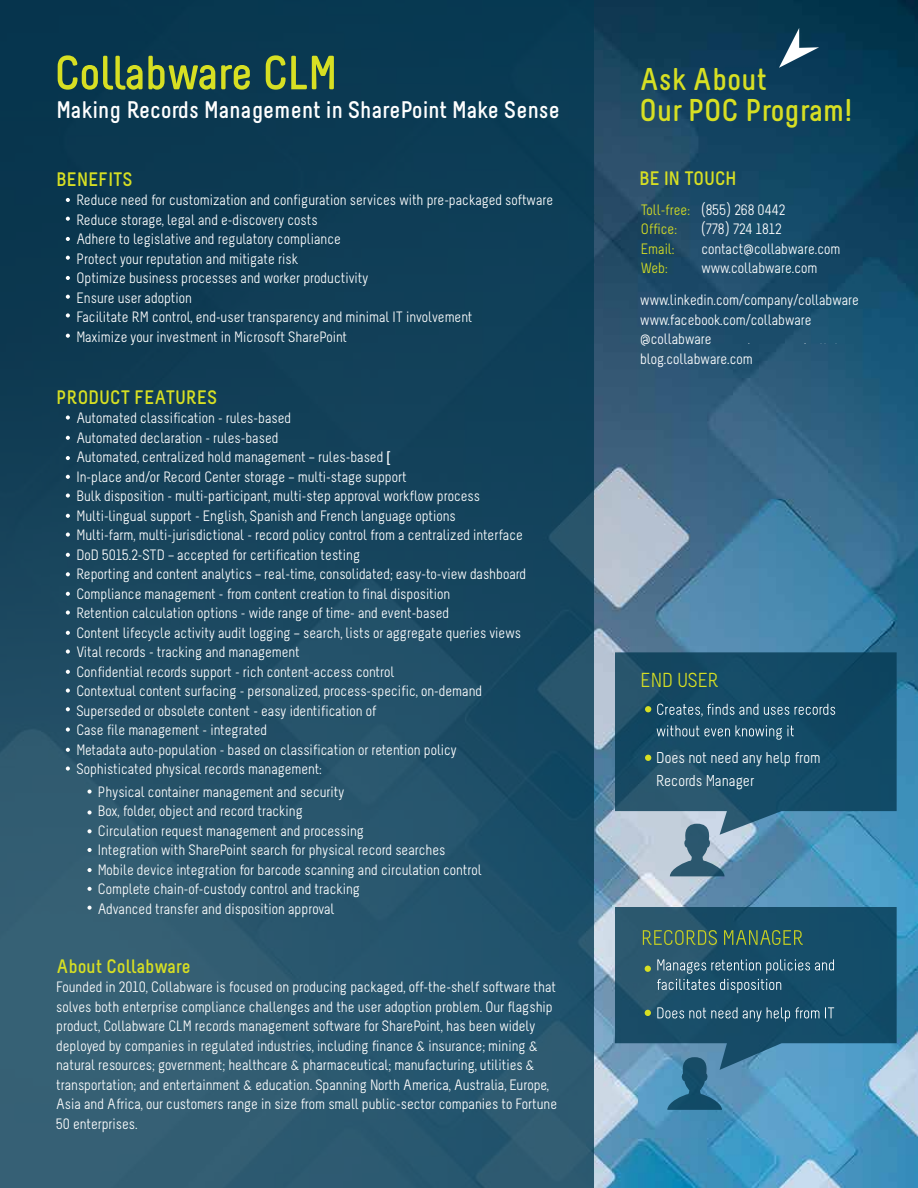
<style>
.page{position:relative;width:918px;height:1188px;background:#fff}
.page>*{position:absolute;margin:0;border:0;box-sizing:border-box;transform-origin:0 0}
.t1{font:700 31.5px "Melbourne";color:#d7df23}
.t2{font:700 24px "Melbourne";color:#fff}
.t3{font:20.25px "Melbourne";color:#d7df23}
.t4{font:700 19.5px "Melbourne";color:#d7df23}
.t5{font:15.75px/22.5px "Melbourne";color:#fff}
.t6{font:15px/19.5px "Melbourne";color:#fff}
.t7{font:15px/19.5px "Melbourne";color:#d7df23}
</style>
<div class="page">
<img style="left:594px;top:0;width:324px;height:1188px">
<div style="left:0;top:0;width:594px;height:1188px;background:linear-gradient(to bottom,#04334c,#335f76)"></div>
<svg style="left:779px;top:28px;width:40px;height:40px"></svg>
<svg style="left:673px;top:343px;width:163px;height:1px"></svg>
<svg style="left:58px;top:55px;width:157px;height:35px;background:#53743e"></svg>
<svg style="left:221px;top:65px;width:29px;height:25px"></svg>
<svg style="left:266px;top:55px;width:68px;height:35px;background:#5a793e"></svg>
<svg style="left:87px;top:790px;width:5px;height:4px"></svg>
<svg style="left:87px;top:810px;width:5px;height:5px"></svg>
<svg style="left:87px;top:829px;width:5px;height:4px"></svg>
<svg style="left:87px;top:848px;width:5px;height:4px"></svg>
<svg style="left:87px;top:868px;width:5px;height:4px"></svg>
<svg style="left:87px;top:887px;width:5px;height:4px"></svg>
<svg style="left:87px;top:906px;width:5px;height:4px"></svg>
<svg style="left:66px;top:416px;width:4px;height:4px"></svg>
<svg style="left:66px;top:436px;width:4px;height:4px"></svg>
<svg style="left:66px;top:456px;width:4px;height:4px"></svg>
<svg style="left:66px;top:475px;width:4px;height:4px"></svg>
<svg style="left:66px;top:494px;width:4px;height:4px"></svg>
<svg style="left:66px;top:514px;width:4px;height:4px"></svg>
<svg style="left:66px;top:533px;width:4px;height:4px"></svg>
<svg style="left:66px;top:553px;width:4px;height:4px"></svg>
<svg style="left:66px;top:572px;width:4px;height:4px"></svg>
<svg style="left:66px;top:592px;width:4px;height:4px"></svg>
<svg style="left:66px;top:611px;width:4px;height:4px"></svg>
<svg style="left:66px;top:631px;width:4px;height:4px"></svg>
<svg style="left:66px;top:650px;width:4px;height:4px"></svg>
<svg style="left:66px;top:670px;width:4px;height:4px"></svg>
<svg style="left:66px;top:689px;width:4px;height:4px"></svg>
<svg style="left:66px;top:707px;width:4px;height:4px"></svg>
<svg style="left:66px;top:728px;width:4px;height:4px"></svg>
<svg style="left:66px;top:748px;width:4px;height:4px"></svg>
<svg style="left:66px;top:767px;width:4px;height:4px"></svg>
<svg style="left:66px;top:198px;width:4px;height:4px"></svg>
<svg style="left:66px;top:217px;width:4px;height:4px"></svg>
<svg style="left:66px;top:237px;width:4px;height:4px"></svg>
<svg style="left:66px;top:256px;width:4px;height:4px"></svg>
<svg style="left:66px;top:276px;width:4px;height:4px"></svg>
<svg style="left:66px;top:295px;width:4px;height:4px"></svg>
<svg style="left:66px;top:313px;width:4px;height:5px"></svg>
<svg style="left:66px;top:334px;width:4px;height:4px"></svg>
<svg style="left:615px;top:652px;width:282px;height:183px;background:#235772"></svg>
<svg style="left:657px;top:725px;width:137px;height:15px;background:#3b687f"></svg>
<svg style="left:657px;top:704px;width:178px;height:12px;background:#426d83"></svg>
<svg style="left:645px;top:755px;width:6px;height:6px"></svg>
<svg style="left:645px;top:706px;width:6px;height:6px"></svg>
<svg style="left:615px;top:907px;width:282px;height:163px;background:#255c79"></svg>
<svg style="left:657px;top:1007px;width:177px;height:15px;background:#3b687f"></svg>
<svg style="left:657px;top:959px;width:177px;height:34px;background:#36647c"></svg>
<svg style="left:643px;top:930px;width:160px;height:15px;background:#4a7256"></svg>
<svg style="left:645px;top:966px;width:6px;height:6px"></svg>
<svg style="left:645px;top:1010px;width:6px;height:6px"></svg>
<svg style="left:670px;top:824px;width:55px;height:52px;background:#7894a7"></svg>
<svg style="left:667px;top:1057px;width:55px;height:53px;background:#367394"></svg>
<h1 class="t1" style="left:639px;top:62px;width:129px">Ask About</h1>
<h2 class="t2" style="left:56px;top:97px;width:505px">Making Records Management in SharePoint Make Sense</h2>
<h1 class="t1" style="left:639px;top:94px;width:214px">Our POC Program!</h1>
<h3 class="t4" style="left:56px;top:169px;width:78px">BENEFITS</h3>
<p class="t6" style="left:76px;top:191px;width:478px">Reduce need for customization and configuration services with pre-packaged software Reduce storage, legal and e-discovery costs<br>Adhere to legislative and regulatory compliance<br>Protect your reputation and mitigate risk<br>Optimize business processes and worker productivity<br>Ensure user adoption<br>Facilitate RM control, end-user transparency and minimal IT involvement<br>Maximize your investment in Microsoft SharePoint</p>
<h3 class="t4" style="left:56px;top:387px;width:162px">PRODUCT FEATURES</h3>
<p class="t6" style="left:76px;top:409px;width:451px">Automated classification - rules-based<br>Automated declaration - rules-based<br>Automated, centralized hold management – rules-based [<br>In-place and/or Record Center storage – multi-stage support<br>Bulk disposition - multi-participant, multi-step approval workflow process Multi-lingual support - English, Spanish and French language options<br>Multi-farm, multi-jurisdictional - record policy control from a centralized interface DoD 5015.2-STD – accepted for certification testing<br>Reporting and content analytics – real-time, consolidated; easy-to-view dashboard Compliance management - from content creation to final disposition<br>Retention calculation options - wide range of time- and event-based<br>Content lifecycle activity audit logging – search, lists or aggregate queries views Vital records - tracking and management<br>Confidential records support - rich content-access control<br>Contextual content surfacing - personalized, process-specific, on-demand Superseded or obsolete content - easy identification of<br>Case file management - integrated<br>Metadata auto-population - based on classification or retention policy Sophisticated physical records management:</p>
<p class="t6" style="left:98px;top:782px;width:385px">Physical container management and security<br>Box, folder, object and record tracking<br>Circulation request management and processing<br>Integration with SharePoint search for physical record searches Mobile device integration for barcode scanning and circulation control Complete chain-of-custody control and tracking<br>Advanced transfer and disposition approval</p>
<h3 class="t4" style="left:56px;top:956px;width:136px">About Collabware</h3>
<p class="t6" style="left:56px;top:978px;width:502px">Founded in 2010, Collabware is focused on producing packaged, off-the-shelf software that solves both enterprise compliance challenges and the user adoption problem. Our flagship product, Collabware CLM records management software for SharePoint, has been widely deployed by companies in regulated industries, including finance &amp; insurance; mining &amp; natural resources; government; healthcare &amp; pharmaceutical; manufacturing, utilities &amp; transportation; and entertainment &amp; education. Spanning North America, Australia, Europe, Asia and Africa, our customers range in size from small public-sector companies to Fortune 50 enterprises.</p>
<h3 class="t4" style="left:639px;top:168px;width:99px">BE IN TOUCH</h3>
<p class="t7" style="left:641px;top:200px;width:51px">Toll-free:<br>Office:<br>Email:<br>Web:</p>
<p class="t6" style="left:701px;top:200px;width:141px">(855) 268 0442<br>(778) 724 1812 contact@collabware.com www.collabware.com</p>
<p class="t6" style="left:640px;top:291px;width:220px">www.linkedin.com/company/collabware www.facebook.com/collabware @collabware<br>blog.collabware.com</p>
<h3 class="t3" style="left:641px;top:670px;width:80px">END USER</h3>
<p class="t5" style="left:656px;top:747px;width:166px">Does not need any help from<br>Records Manager</p>
</div>
